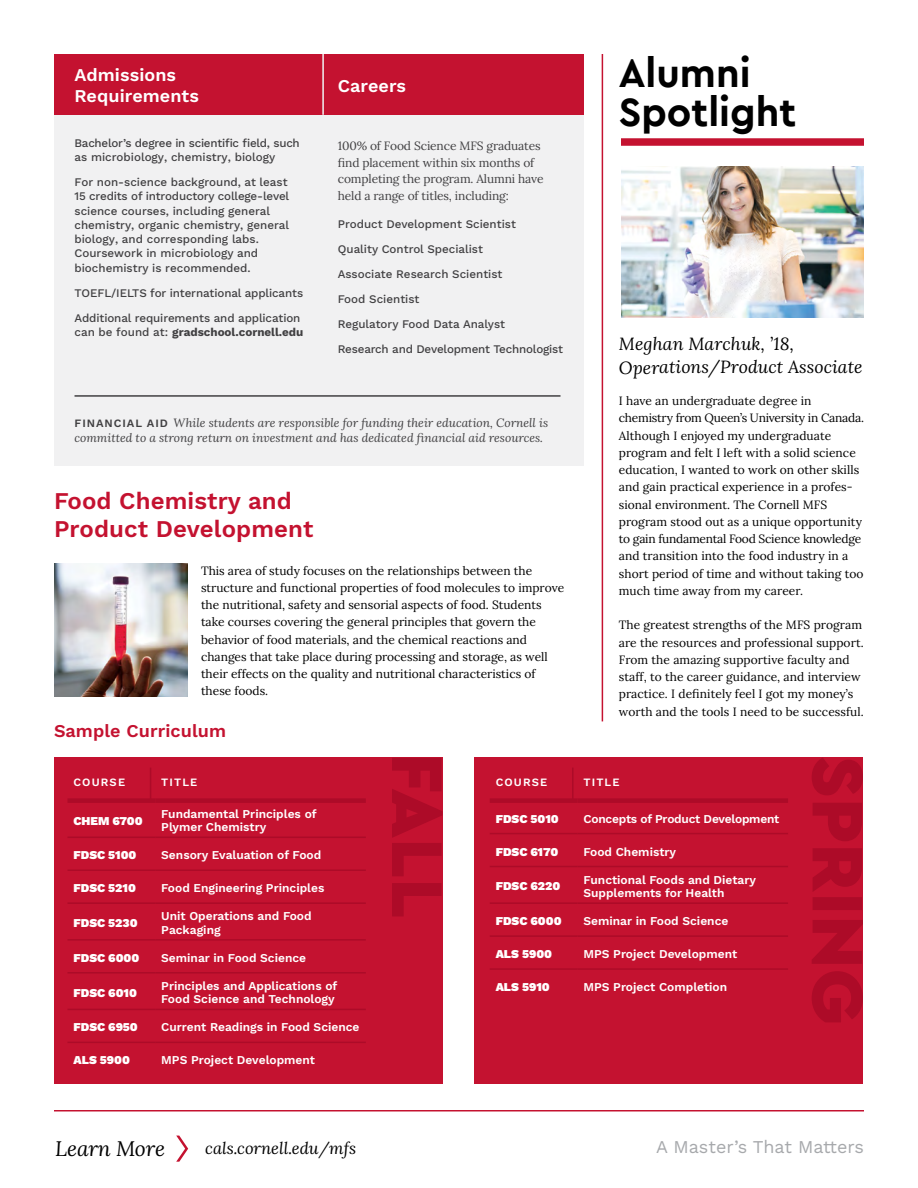
<style>
.page{position:relative;width:918px;height:1188px;background:#fff}
.page>*{position:absolute;margin:0;border:0;box-sizing:border-box;transform-origin:0 0}
.t1{font:700 40.5px/39px "Cera PRO";color:#000}
.Heading_1{font:600 24px/28.5px "Work Sans";letter-spacing:.005em;color:#c41230}
.t2{font:italic 21px "Lora";letter-spacing:-.005em;color:#000}
.Heading_3{font:600 18px "Work Sans";letter-spacing:.005em;color:#fff}
.Tagline{font:18px "Work Sans";letter-spacing:-.005em;color:#a7a9ac}
.Heading_2{font:600 18px "Work Sans";letter-spacing:.005em;color:#c41230}
.Paragraph_-_Back{font:italic 17.7px/23.5px "Lora";letter-spacing:.005em;color:#000}
.URL{font:italic 16.5px "Lora";color:#000}
.Paragraph_-_Back-2{font:12px/17.2px "Lora";color:#000}
.Course_Name{font:600 12px/13.5px "Work Sans";color:#fff}
.Body_Italic{font:italic 12px/15px "Lora";color:#414042}
.t3{font:12px/16.5px "Lora";letter-spacing:-.01em;color:#414042}
.Course_Number{font:900 12px "Work Sans";color:#fff}
.Course_Name-2{font:600 12px "Work Sans";letter-spacing:-.02em;color:#fff}
.Bulleted_List__-_Bac{font:500 11.7px/14.2px "Work Sans";color:#414042}
.Bulleted_List__-_Bac-2{font:700 11.7px "Work Sans";color:#414042}
.Heading_4{font:600 11.25px "Work Sans";letter-spacing:.1em;color:#fff}
.s1{font-weight:500}
.s2{font-family:"Work Sans";font-weight:600;font-style:normal;font-size:11.25px}
</style>
<div class="page">
<div style="left:54px;top:54px;width:529px;height:412px;background:#f1f1f2"></div>
<div style="left:54px;top:54px;width:529px;height:61px;background:#c41230"></div>
<hr style="left:322px;top:54px;width:2px;height:61px;background:#f1f1f2">
<hr style="left:75px;top:395px;width:486px;height:2px;background:#414042">
<img style="left:54px;top:563px;width:134px;height:134px">
<div style="left:621px;top:138px;width:243px;height:8px;background:#c41230"></div>
<img style="left:621px;top:166px;width:243px;height:152px">
<hr style="left:602px;top:54px;width:1px;height:667px;background:#c41230">
<div style="left:54px;top:757px;width:389px;height:326px;background:#c41230"></div>
<svg style="left:392px;top:758px;width:50px;height:158px"></svg>
<hr style="left:150px;top:768px;width:1px;height:34px;background:#ad0b28">
<hr style="left:68px;top:837px;width:87px;height:1px;background:#ad0b28">
<hr style="left:155px;top:837px;width:211px;height:1px;background:#ad0b28">
<hr style="left:68px;top:869px;width:87px;height:2px;background:#ad0b28">
<hr style="left:155px;top:869px;width:211px;height:2px;background:#ad0b28">
<hr style="left:68px;top:902px;width:87px;height:2px;background:#ad0b28">
<hr style="left:155px;top:902px;width:211px;height:2px;background:#ad0b28">
<hr style="left:68px;top:939px;width:87px;height:2px;background:#ad0b28">
<hr style="left:155px;top:939px;width:211px;height:2px;background:#ad0b28">
<hr style="left:68px;top:972px;width:87px;height:2px;background:#ad0b28">
<hr style="left:155px;top:972px;width:211px;height:2px;background:#ad0b28">
<div style="left:68px;top:798px;width:87px;height:5px;background:#ad0b28"></div>
<div style="left:155px;top:798px;width:211px;height:5px;background:#ad0b28"></div>
<hr style="left:68px;top:1009px;width:87px;height:1px;background:#ad0b28">
<hr style="left:155px;top:1009px;width:211px;height:1px;background:#ad0b28">
<hr style="left:68px;top:1042px;width:87px;height:1px;background:#ad0b28">
<hr style="left:155px;top:1042px;width:211px;height:1px;background:#ad0b28">
<div style="left:475px;top:757px;width:388px;height:326px;background:#c41230"></div>
<svg style="left:812px;top:758px;width:51px;height:264px"></svg>
<hr style="left:572px;top:768px;width:2px;height:34px;background:#ad0b28">
<div style="left:490px;top:798px;width:87px;height:5px;background:#ad0b28"></div>
<div style="left:577px;top:798px;width:211px;height:5px;background:#ad0b28"></div>
<hr style="left:490px;top:833px;width:87px;height:1px;background:#ad0b28">
<hr style="left:577px;top:833px;width:211px;height:1px;background:#ad0b28">
<hr style="left:490px;top:866px;width:87px;height:1px;background:#ad0b28">
<hr style="left:577px;top:866px;width:211px;height:1px;background:#ad0b28">
<hr style="left:490px;top:902px;width:87px;height:2px;background:#ad0b28">
<hr style="left:577px;top:902px;width:211px;height:2px;background:#ad0b28">
<hr style="left:490px;top:935px;width:87px;height:2px;background:#ad0b28">
<hr style="left:577px;top:935px;width:211px;height:2px;background:#ad0b28">
<hr style="left:490px;top:968px;width:87px;height:2px;background:#ad0b28">
<hr style="left:577px;top:968px;width:211px;height:2px;background:#ad0b28">
<hr style="left:54px;top:1110px;width:810px;height:2px;background:#c41230">
<svg style="left:176px;top:1136px;width:12px;height:26px"></svg>
<p class="Heading_3" style="left:74px;top:61px;width:103px">Admissions</p>
<p class="Heading_3" style="left:74px;top:82px;width:126px">Requirements</p>
<p class="Bulleted_List__-_Bac" style="left:75px;top:135px;width:227px">Bachelor’s degree in scientific field, such as microbiology, chemistry, biology</p>
<p class="Bulleted_List__-_Bac" style="left:75px;top:175px;width:216px">For non-science background, at least 15 credits of introductory college-level science courses, including general chemistry, organic chemistry, general biology, and corresponding labs.<br>Coursework in microbiology and biochemistry is recommended.</p>
<p class="Bulleted_List__-_Bac" style="left:75px;top:280px;width:230px;line-height:24.8px">TOEFL/IELTS for international applicants<br>Additional requirements and application</p>
<p class="Bulleted_List__-_Bac-2" style="left:75px;top:323px;width:230px"><span class="s1">can be found at:</span> gradschool.cornell.edu</p>
<p class="Heading_3" style="left:338px;top:72px;width:70px">Careers</p>
<p class="t3" style="left:338px;top:137px;width:207px">100% of Food Science MFS graduates find placement within six months of completing the program. Alumni have held a range of titles, including:</p>
<p class="Bulleted_List__-_Bac" style="left:338px;top:217px;width:180px">Product Development Scientist</p>
<p class="Bulleted_List__-_Bac" style="left:338px;top:242px;width:147px">Quality Control Specialist</p>
<p class="Bulleted_List__-_Bac" style="left:338px;top:267px;width:166px">Associate Research Scientist</p>
<p class="Bulleted_List__-_Bac" style="left:338px;top:292px;width:83px">Food Scientist</p>
<p class="Bulleted_List__-_Bac" style="left:338px;top:317px;width:169px">Regulatory Food Data Analyst</p>
<p class="Bulleted_List__-_Bac" style="left:338px;top:342px;width:227px">Research and Development Technologist</p>
<p class="Body_Italic" style="left:75px;top:415px;width:475px"><span class="s2">FINANCIAL AID</span> While students are responsible for funding their education, Cornell is committed to a strong return on investment and has dedicated financial aid resources.</p>
<p class="Heading_1" style="left:54px;top:485px;width:261px">Food Chemistry and<br>Product Development</p>
<p class="Paragraph_-_Back-2" style="left:201px;top:561px;width:365px">This area of study focuses on the relationships between the structure and functional properties of food molecules to improve the nutritional, safety and sensorial aspects of food. Students take courses covering the general principles that govern the behavior of food materials, and the chemical reactions and changes that take place during processing and storage, as well their effects on the quality and nutritional characteristics of these foods.</p>
<p class="Heading_2" style="left:54px;top:717px;width:174px">Sample Curriculum</p>
<p class="t1" style="left:619px;top:52px;width:179px">Alumni<br>Spotlight</p>
<p class="Paragraph_-_Back" style="left:619px;top:331px;width:245px">Meghan Marchuk, ’18,<br>Operations/Product Associate</p>
<p class="Paragraph_-_Back-2" style="left:619px;top:391px;width:247px">I have an undergraduate degree in chemistry from Queen’s University in Canada.<br>Although I enjoyed my undergraduate program and felt I left with a solid science education, I wanted to work on other skills and gain practical experience in a profes&shy;sional environment. The Cornell MFS program stood out as a unique opportunity to gain fundamental Food Science knowledge and transition into the food industry in a short period of time and without taking too much time away from my career.</p>
<p class="Paragraph_-_Back-2" style="left:619px;top:616px;width:246px">The greatest strengths of the MFS program are the resources and professional support.<br>From the amazing supportive faculty and staff, to the career guidance, and interview practice. I definitely feel I got my money’s worth and the tools I need to be successful.</p>
<p class="Heading_4" style="left:74px;top:774px;width:53px">COURSE</p>
<p class="Heading_4" style="left:161px;top:774px;width:38px">TITLE</p>
<p class="Course_Number" style="left:74px;top:811px;width:71px">CHEM 6700</p>
<p class="Course_Name" style="left:161px;top:806px;width:157px">Fundamental Principles of<br>Plymer Chemistry</p>
<p class="Course_Number" style="left:74px;top:846px;width:65px">FDSC 5100</p>
<p class="Course_Name" style="left:161px;top:848px;width:162px">Sensory Evaluation of Food</p>
<p class="Course_Number" style="left:74px;top:879px;width:64px">FDSC 5210</p>
<p class="Course_Name" style="left:161px;top:881px;width:165px">Food Engineering Principles</p>
<p class="Course_Number" style="left:74px;top:914px;width:66px">FDSC 5230</p>
<p class="Course_Name" style="left:161px;top:909px;width:152px">Unit Operations and Food<br>Packaging</p>
<p class="Course_Number" style="left:74px;top:949px;width:67px">FDSC 6000</p>
<p class="Course_Name" style="left:161px;top:951px;width:146px">Seminar in Food Science</p>
<p class="Course_Number" style="left:74px;top:983px;width:65px">FDSC 6010</p>
<p class="Course_Name" style="left:161px;top:979px;width:178px">Principles and Applications of<br>Food Science and Technology</p>
<p class="Course_Number" style="left:74px;top:1018px;width:66px">FDSC 6950</p>
<p class="Course_Name" style="left:161px;top:1020px;width:200px">Current Readings in Food Science</p>
<p class="Course_Number" style="left:74px;top:1051px;width:58px">ALS 5900</p>
<p class="Course_Name" style="left:161px;top:1053px;width:155px">MPS Project Development</p>
<p class="Heading_4" style="left:496px;top:774px;width:53px">COURSE</p>
<p class="Heading_4" style="left:583px;top:774px;width:38px">TITLE</p>
<p class="Course_Number" style="left:496px;top:809px;width:65px">FDSC 5010</p>
<p class="Course_Name-2" style="left:583px;top:809px;width:197px">Concepts of Product Development</p>
<p class="Course_Number" style="left:496px;top:842px;width:64px">FDSC 6170</p>
<p class="Course_Name" style="left:583px;top:844px;width:94px">Food Chemistry</p>
<p class="Course_Number" style="left:496px;top:877px;width:66px">FDSC 6220</p>
<p class="Course_Name" style="left:583px;top:872px;width:174px">Functional Foods and Dietary<br>Supplements for Health</p>
<p class="Course_Number" style="left:496px;top:912px;width:67px">FDSC 6000</p>
<p class="Course_Name" style="left:583px;top:914px;width:146px">Seminar in Food Science</p>
<p class="Course_Number" style="left:496px;top:945px;width:58px">ALS 5900</p>
<p class="Course_Name" style="left:583px;top:947px;width:155px">MPS Project Development</p>
<p class="Course_Number" style="left:496px;top:978px;width:56px">ALS 5910</p>
<p class="Course_Name" style="left:583px;top:980px;width:145px">MPS Project Completion</p>
<p class="t2" style="left:55px;top:1134px;width:111px">Learn More</p>
<p class="URL" style="left:205px;top:1137px;width:153px">cals.cornell.edu/mfs</p>
<p class="Tagline" style="left:656px;top:1133px;width:209px">A Master’s That Matters</p>
</div>
